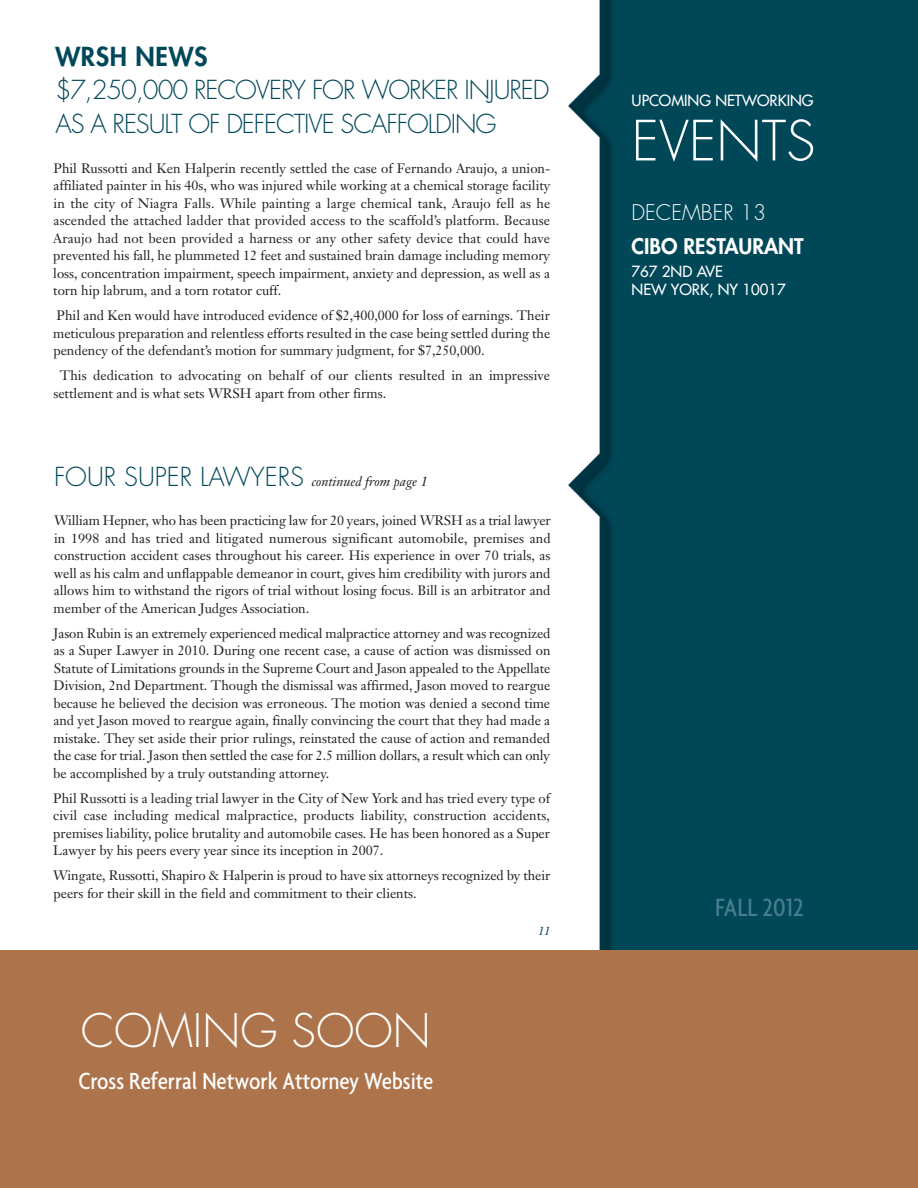
<style>
.page{position:relative;width:918px;height:1188px;background:#fff}
.page>*{position:absolute;margin:0;border:0;box-sizing:border-box;transform-origin:0 0}
.t1{font:300 54px "Futura";color:#fff}
.t2{font:300 45px "Futura";color:#fff}
.t3{font:500 condensed 27px "Agenda";color:#487e8e}
.t4{font:300 25.5px/33.5px "Futura";letter-spacing:-.04em;color:#004859}
.t5{font:800 25.5px "Futura";letter-spacing:.025em;color:#004859}
.t6{font:500 condensed 25.2px "Agenda";color:#fff}
.t7{font:800 21px "Futura";color:#fff}
.t8{font:300 21px "Futura";color:#fff}
.t9{font:15px/18px "Futura";color:#fff}
.t10{font:13.5px/17.5px "Janson Text";color:#231f20;text-align:justify}
.t11{font:italic 13.5px "Janson Text";color:#231f20}
.t12{font:italic 12px "Janson Text";color:#004859}
.s1{font-family:"Futura";font-weight:300;font-style:normal;font-size:25.5px;color:#004859}
</style>
<div class="page">
<img style="left:568px;top:0;width:350px;height:950px">
<img style="left:568px;top:446px;width:350px;height:176px">
<div style="left:0;top:950px;width:918px;height:238px;background:#ad744b"></div>
<h3 class="t5" style="left:55px;top:44px;width:154px">WRSH NEWS</h3>
<h3 class="t4" style="left:55px;top:75px;width:496px">$7,250,000 RECOVERY FOR WORKER INJURED<br>AS A RESULT OF DEFECTIVE SCAFFOLDING</h3>
<p class="t10" style="left:53px;top:161px;width:499px">Phil Russotti and Ken Halperin recently settled the case of Fernando Araujo, a union&shy;affiliated painter in his 40s, who was injured while working at a chemical storage facility in the city of Niagra Falls. While painting a large chemical tank, Araujo fell as he ascended the attached ladder that provided access to the scaffold’s platform. Because Araujo had not been provided a harness or any other safety device that could have prevented his fall, he plummeted 12 feet and sustained brain damage including memory loss, concentration impairment, speech impairment, anxiety and depression, as well as a torn hip labrum, and a torn rotator cuff.</p>
<p class="t10" style="left:53px;top:308px;width:499px">Phil and Ken would have introduced evidence of $2,400,000 for loss of earnings. Their meticulous preparation and relentless efforts resulted in the case being settled during the pendency of the defendant’s motion for summary judgment, for $7,250,000.</p>
<p class="t10" style="left:53px;top:368px;width:498px;text-indent:6px">This dedication to advocating on behalf of our clients resulted in an impressive settlement and is what sets WRSH apart from other firms.</p>
<p class="t11" style="left:54px;top:476px;width:375px"><span class="s1">FOUR SUPER LAWYERS</span> continued from page 1</p>
<p class="t10" style="left:54px;top:513px;width:499px">William Hepner, who has been practicing law for 20 years, joined WRSH as a trial lawyer in 1998 and has tried and litigated numerous significant automobile, premises and construction accident cases throughout his career. His experience in over 70 trials, as well as his calm and unflappable demeanor in court, gives him credibility with jurors and allows him to withstand the rigors of trial without losing focus. Bill is an arbitrator and member of the American Judges Association.</p>
<p class="t10" style="left:53px;top:626px;width:499px">Jason Rubin is an extremely experienced medical malpractice attorney and was recognized as a Super Lawyer in 2010. During one recent case, a cause of action was dismissed on Statute of Limitations grounds in the Supreme Court and Jason appealed to the Appellate Division, 2nd Department. Though the dismissal was affirmed, Jason moved to reargue because he believed the decision was erroneous. The motion was denied a second time and yet Jason moved to reargue again, finally convincing the court that they had made a mistake. They set aside their prior rulings, reinstated the cause of action and remanded the case for trial. Jason then settled the case for 2.5 million dollars, a result which can only be accomplished by a truly outstanding attorney.</p>
<p class="t10" style="left:53px;top:791px;width:498px">Phil Russotti is a leading trial lawyer in the City of New York and has tried every type of civil case including medical malpractice, products liability, construction accidents, premises liability, police brutality and automobile cases. He has been honored as a Super Lawyer by his peers every year since its inception in 2007.</p>
<p class="t10" style="left:53px;top:868px;width:499px">Wingate, Russotti, Shapiro &amp; Halperin is proud to have six attorneys recognized by their peers for their skill in the field and commitment to their clients.</p>
<h2 class="t2" style="left:81px;top:1010px;width:352px">COMING SOON</h2>
<h3 class="t6" style="left:78px;top:1066px;width:356px">Cross Referral Network Attorney Website</h3>
<p class="t12" style="left:538px;top:927px;width:14px">11</p>
<p class="t9" style="left:632px;top:92px;width:184px">UPCOMING NETWORKING</p>
<h1 class="t1" style="left:632px;top:116px;width:185px">EVENTS</h1>
<h3 class="t8" style="left:632px;top:203px;width:136px">DECEMBER 13</h3>
<h3 class="t7" style="left:632px;top:236px;width:174px">CIBO RESTAURANT</h3>
<p class="t9" style="left:632px;top:264px;width:156px">767 2ND AVE<br>NEW YORK, NY 10017</p>
<h3 class="t3" style="left:715px;top:891px;width:90px">FALL 2012</h3>
</div>
